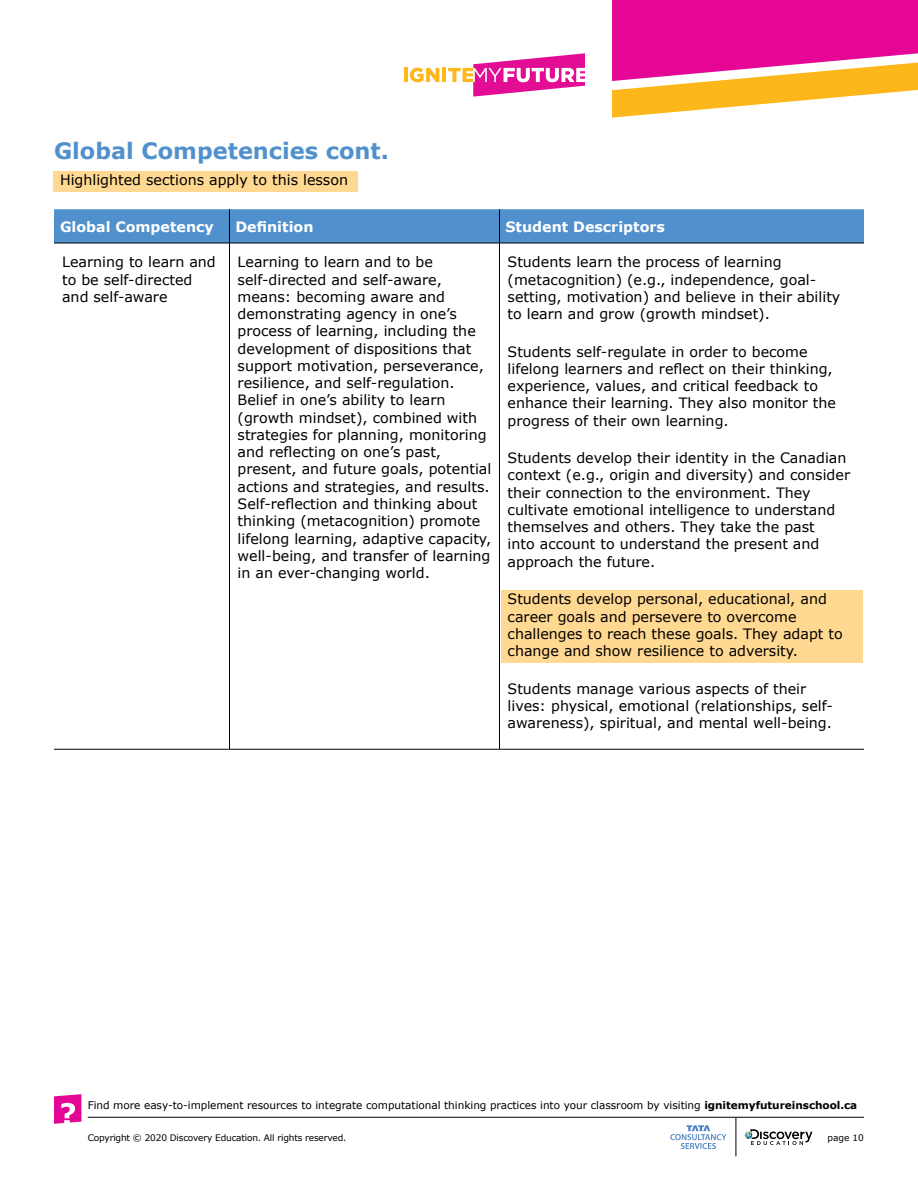
<style>
.page{position:relative;width:918px;height:1188px;background:#fff}
.page>*{position:absolute;margin:0;border:0;box-sizing:border-box;transform-origin:0 0}
.t1{font:700 22.5px "Verdana";color:#5091cd}
.t2{font:14.25px/17.2px "Verdana";color:#000}
.t3{font:700 14.25px "Verdana";color:#fff}
.t4{font:10.5px "Verdana";letter-spacing:-.005em;color:#000}
.t5{font:9px "Verdana";letter-spacing:-.02em;color:#000}
.s1{font-weight:700}
</style>
<div class="page">
<svg style="left:612px;top:0;width:306px;height:118px"></svg>
<svg style="left:670px;top:1125px;width:57px;height:24px"></svg>
<svg style="left:745px;top:1129px;width:68px;height:16px"></svg>
<hr style="left:736px;top:1118px;width:1px;height:38px;background:#000">
<hr style="left:88px;top:1117px;width:776px;height:1px;background:#000">
<svg style="left:54px;top:1094px;width:27px;height:30px"></svg>
<hr style="left:404px;top:68px;width:4px;height:14px;background:#ffb71e">
<svg style="left:410px;top:68px;width:29px;height:14px"></svg>
<hr style="left:442px;top:68px;width:4px;height:14px;background:#ffb71e">
<svg style="left:448px;top:54px;width:137px;height:43px"></svg>
<div style="left:54px;top:209px;width:810px;height:34px;background:#5091cd"></div>
<hr style="left:54px;top:243px;width:176px;height:1px;background:#000">
<hr style="left:230px;top:243px;width:270px;height:1px;background:#000">
<hr style="left:229px;top:243px;width:1px;height:506px;background:#000">
<hr style="left:500px;top:243px;width:364px;height:1px;background:#000">
<hr style="left:499px;top:243px;width:1px;height:506px;background:#000">
<hr style="left:54px;top:749px;width:176px;height:1px;background:#000">
<hr style="left:230px;top:749px;width:270px;height:1px;background:#000">
<hr style="left:500px;top:749px;width:364px;height:1px;background:#000">
<hr style="left:229px;top:209px;width:1px;height:34px;background:#000">
<hr style="left:499px;top:209px;width:1px;height:34px;background:#000">
<div style="left:501px;top:590px;width:362px;height:72px;background:#ffd891"></div>
<div style="left:53px;top:171px;width:305px;height:21px;background:#ffd891"></div>
<h1 class="t1" style="left:54px;top:136px;width:336px">Global Competencies cont.</h1>
<p class="t2" style="left:60px;top:172px;width:290px">Highlighted sections apply to this lesson</p>
<p class="t3" style="left:60px;top:217px;width:155px">Global Competency</p>
<p class="t3" style="left:236px;top:217px;width:79px">Definition</p>
<p class="t3" style="left:505px;top:217px;width:161px">Student Descriptors</p>
<p class="t2" style="left:62px;top:254px;width:155px">Learning to learn and to be self-directed and self-aware</p>
<p class="t2" style="left:238px;top:254px;width:255px">Learning to learn and to be self-directed and self-aware, means: becoming aware and demonstrating agency in one’s process of learning, including the development of dispositions that support motivation, perseverance, resilience, and self-regulation.<br>Belief in one’s ability to learn (growth mindset), combined with strategies for planning, monitoring and reflecting on one’s past, present, and future goals, potential actions and strategies, and results.<br>Self-reflection and thinking about thinking (metacognition) promote lifelong learning, adaptive capacity, well-being, and transfer of learning in an ever-changing world.</p>
<p class="t2" style="left:508px;top:254px;width:334px">Students learn the process of learning (metacognition) (e.g., independence, goal&shy;setting, motivation) and believe in their ability to learn and grow (growth mindset).</p>
<p class="t2" style="left:508px;top:343px;width:330px">Students self-regulate in order to become lifelong learners and reflect on their thinking, experience, values, and critical feedback to enhance their learning. They also monitor the progress of their own learning.</p>
<p class="t2" style="left:508px;top:450px;width:344px">Students develop their identity in the Canadian context (e.g., origin and diversity) and consider their connection to the environment. They cultivate emotional intelligence to understand themselves and others. They take the past<br>into account to understand the present and approach the future.</p>
<p class="t2" style="left:508px;top:591px;width:337px">Students develop personal, educational, and career goals and persevere to overcome challenges to reach these goals. They adapt to change and show resilience to adversity.</p>
<p class="t2" style="left:508px;top:680px;width:327px">Students manage various aspects of their lives: physical, emotional (relationships, self&shy;awareness), spiritual, and mental well-being.</p>
<p class="t4" style="left:88px;top:1099px;width:771px">Find more easy-to-implement resources to integrate computational thinking practices into your classroom by visiting <span class="s1">ignitemyfutureinschool.ca</span></p>
<p class="t5" style="left:88px;top:1132px;width:260px">Copyright © 2020 Discovery Education. All rights reserved.</p>
<p class="t5" style="left:827px;top:1132px;width:38px">page 10</p>
</div>
